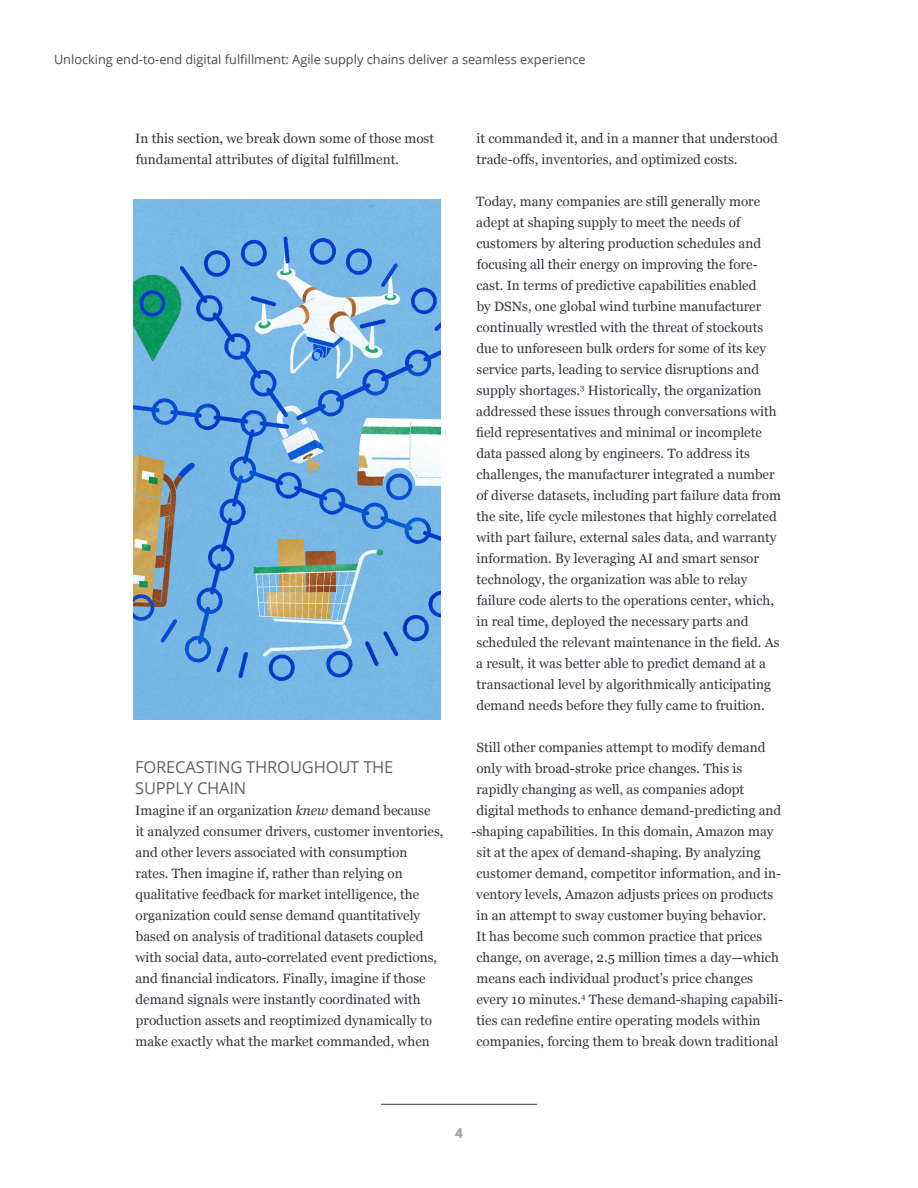
<style>
.page{position:relative;width:918px;height:1188px;background:#fff}
.page>*{position:absolute;margin:0;border:0;box-sizing:border-box;transform-origin:0 0}
.heading3{font:16.5px/21px "Open Sans";letter-spacing:-.01em;color:#5f6369}
.body-copy{font:13.5px/21px "Georgia";color:#323640}
.page-number{font:700 13.5px "Open Sans";color:#a3a7a9}
.t1{font:12.75px "Open Sans";color:#464b54}
.s1{font-style:italic}
</style>
<div class="page">
<hr style="left:381px;top:1104px;width:156px;height:1px;background:#5f6369">
<img style="left:134px;top:199px;width:307px;height:520px">
<p class="t1" style="left:54px;top:50px;width:533px">Unlocking end-to-end digital fulfillment: Agile supply chains deliver a seamless experience</p>
<p class="body-copy" style="left:135px;top:127px;width:300px">In this section, we break down some of those most fundamental attributes of digital fulfillment.</p>
<p class="heading3" style="left:135px;top:756px;width:260px">FORECASTING THROUGHOUT THE<br>SUPPLY CHAIN</p>
<p class="body-copy" style="left:135px;top:799px;width:310px">Imagine if an organization <span class="s1">knew</span> demand because<br>it analyzed consumer drivers, customer inventories, and other levers associated with consumption rates. Then imagine if, rather than relying on qualitative feedback for market intelligence, the organization could sense demand quantitatively based on analysis of traditional datasets coupled with social data, auto-correlated event predictions, and financial indicators. Finally, imagine if those demand signals were instantly coordinated with production assets and reoptimized dynamically to make exactly what the market commanded, when</p>
<p class="body-copy" style="left:477px;top:127px;width:303px">it commanded it, and in a manner that understood trade-offs, inventories, and optimized costs.</p>
<p class="body-copy" style="left:476px;top:190px;width:306px">Today, many companies are still generally more adept at shaping supply to meet the needs of customers by altering production schedules and focusing all their energy on improving the fore&shy;cast. In terms of predictive capabilities enabled<br>by DSNs, one global wind turbine manufacturer continually wrestled with the threat of stockouts due to unforeseen bulk orders for some of its key service parts, leading to service disruptions and supply shortages.<sup>3</sup> Historically, the organization addressed these issues through conversations with field representatives and minimal or incomplete data passed along by engineers. To address its challenges, the manufacturer integrated a number of diverse datasets, including part failure data from the site, life cycle milestones that highly correlated with part failure, external sales data, and warranty information. By leveraging AI and smart sensor technology, the organization was able to relay failure code alerts to the operations center, which, in real time, deployed the necessary parts and scheduled the relevant maintenance in the field. As a result, it was better able to predict demand at a transactional level by algorithmically anticipating demand needs before they fully came to fruition.</p>
<p class="body-copy" style="left:477px;top:736px;width:290px">Still other companies attempt to modify demand</p>
<p class="body-copy" style="left:476px;top:757px;width:268px">only with broad-stroke price changes. This is</p>
<p class="body-copy" style="left:476px;top:778px;width:269px">rapidly changing as well, as companies adopt</p>
<p class="body-copy" style="left:476px;top:799px;width:306px">digital methods to enhance demand-predicting and</p>
<p class="body-copy" style="left:471px;top:820px;width:304px">-shaping capabilities. In this domain, Amazon may</p>
<p class="body-copy" style="left:477px;top:841px;width:285px">sit at the apex of demand-shaping. By analyzing</p>
<p class="body-copy" style="left:476px;top:862px;width:306px">customer demand, competitor information, and in-</p>
<p class="body-copy" style="left:476px;top:883px;width:298px">ventory levels, Amazon adjusts prices on products</p>
<p class="body-copy" style="left:477px;top:904px;width:291px">in an attempt to sway customer buying behavior.</p>
<p class="body-copy" style="left:476px;top:925px;width:288px">It has become such common practice that prices</p>
<p class="body-copy" style="left:476px;top:946px;width:304px">change, on average, 2.5 million times a day—which</p>
<p class="body-copy" style="left:476px;top:967px;width:278px">means each individual product’s price changes</p>
<p class="body-copy" style="left:476px;top:988px;width:308px">every 10 minutes.<sup>4</sup> These demand-shaping capabili-</p>
<p class="body-copy" style="left:477px;top:1009px;width:286px">ties can redefine entire operating models within</p>
<p class="body-copy" style="left:476px;top:1030px;width:304px">companies, forcing them to break down traditional</p>
<p class="page-number" style="left:455px;top:1123px;width:9px">4</p>
</div>
